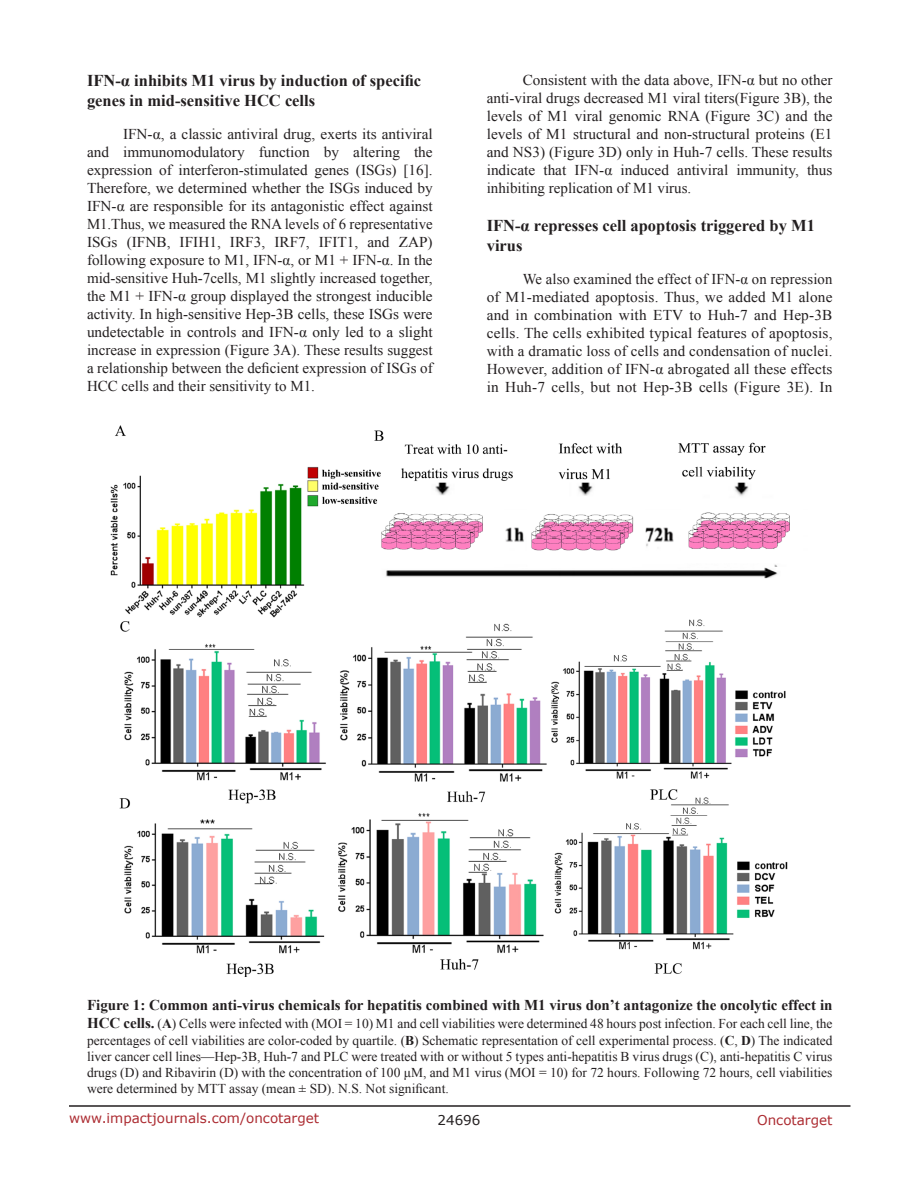
<style>
.page{position:relative;width:918px;height:1188px;background:#fff}
.page>*{position:absolute;margin:0;border:0;box-sizing:border-box;transform-origin:0 0}
.SubHeading_middle{font:700 16.5px/19.8px "Times New Roman";color:#231f20}
.BodyText{font:15px/18px "Times New Roman";color:#231f20;text-align:justify}
.FigureText{font:700 15px "Times New Roman";color:#231f20}
.FigureText-2{font:13.5px/16.2px "Times New Roman";color:#231f20;text-align:justify}
.t1{font:13.5px "Verdana";color:#ac2b31}
.t2{font:13.5px "Verdana";color:#231f20}
.s1{font-weight:700;font-size:15px}
.s2{font-weight:700}
</style>
<div class="page">
<hr style="left:69px;top:1105px;width:781px;height:2px;background:#231f20">
<img style="left:111px;top:425px;width:679px;height:551px">
<p class="SubHeading_middle" style="left:87px;top:70px;width:336px">IFN-α inhibits M1 virus by induction of specific genes in mid-sensitive HCC cells</p>
<p class="BodyText" style="left:87px;top:125px;width:347px;text-indent:36px">IFN-α, a classic antiviral drug, exerts its antiviral and immunomodulatory function by altering the expression of interferon-stimulated genes (ISGs) [16].<br>Therefore, we determined whether the ISGs induced by IFN-α are responsible for its antagonistic effect against M1.Thus, we measured the RNA levels of 6 representative ISGs (IFNB, IFIH1, IRF3, IRF7, IFIT1, and ZAP) following exposure to M1, IFN-α, or M1 + IFN-α. In the mid-sensitive Huh-7cells, M1 slightly increased together, the M1 + IFN-α group displayed the strongest inducible activity. In high-sensitive Hep-3B cells, these ISGs were undetectable in controls and IFN-α only led to a slight increase in expression (Figure 3A). These results suggest a relationship between the deficient expression of ISGs of HCC cells and their sensitivity to M1.</p>
<p class="BodyText" style="left:487px;top:71px;width:347px;text-indent:36px">Consistent with the data above, IFN-α but no other anti-viral drugs decreased M1 viral titers(Figure 3B), the levels of M1 viral genomic RNA (Figure 3C) and the levels of M1 structural and non-structural proteins (E1 and NS3) (Figure 3D) only in Huh-7 cells. These results indicate that IFN-α induced antiviral immunity, thus inhibiting replication of M1 virus.</p>
<p class="SubHeading_middle" style="left:487px;top:215px;width:330px">IFN-α represses cell apoptosis triggered by M1 virus</p>
<p class="BodyText" style="left:487px;top:270px;width:347px;text-indent:36px">We also examined the effect of IFN-α on repression of M1-mediated apoptosis. Thus, we added M1 alone and in combination with ETV to Huh-7 and Hep-3B cells. The cells exhibited typical features of apoptosis, with a dramatic loss of cells and condensation of nuclei.<br>However, addition of IFN-α abrogated all these effects in Huh-7 cells, but not Hep-3B cells (Figure 3E). In</p>
<p class="FigureText" style="left:87px;top:995px;width:747px">Figure 1: Common anti-virus chemicals for hepatitis combined with M1 virus don’t antagonize the oncolytic effect in</p>
<p class="FigureText-2" style="left:87px;top:1016px;width:747px"><span class="s1">HCC cells.</span> (<span class="s2">A</span>) Cells were infected with (MOI = 10) M1 and cell viabilities were determined 48 hours post infection. For each cell line, the percentages of cell viabilities are color-coded by quartile. (<span class="s2">B</span>) Schematic representation of cell experimental process. (<span class="s2">C</span>, <span class="s2">D</span>) The indicated liver cancer cell lines—Hep-3B, Huh-7 and PLC were treated with or without 5 types anti-hepatitis B virus drugs (C), anti-hepatitis C virus drugs (D) and Ribavirin (D) with the concentration of 100 μM, and M1 virus (MOI = 10) for 72 hours. Following 72 hours, cell viabilities were determined by MTT assay (mean ± SD). N.S. Not significant.</p>
<p class="t1" style="left:69px;top:1109px;width:252px">www.impactjournals.com/oncotarget</p>
<p class="t2" style="left:438px;top:1111px;width:44px">24696</p>
<p class="t1" style="left:757px;top:1111px;width:77px">Oncotarget</p>
</div>
